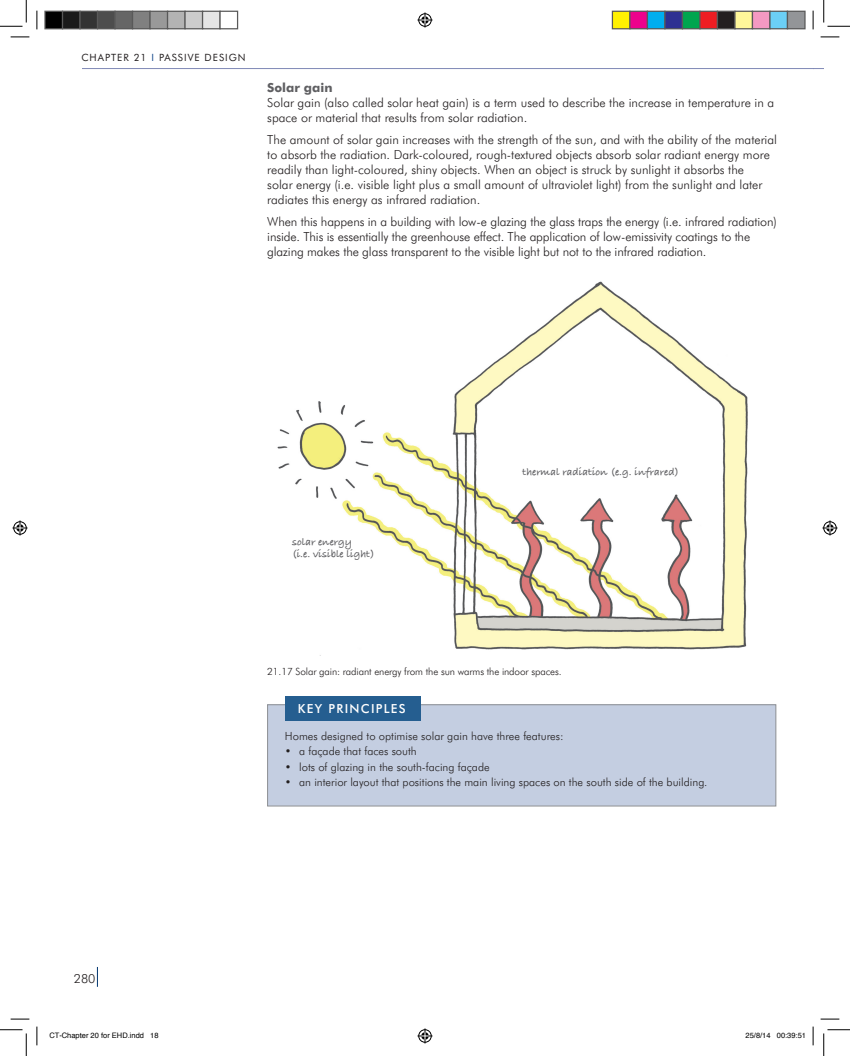
<style>
.page{position:relative;width:850px;height:1056px;background:#fff}
.page>*{position:absolute;margin:0;border:0;box-sizing:border-box;transform-origin:0 0}
.t1{font:300 12.5px/15px "Futura BT";color:#231f20}
.t2{font:500 12.5px "Futura BT";letter-spacing:.1em;color:#fff}
.t3{font:300 11.25px "Futura BT";color:#231f20}
.t4{font:11px/11.2px "Bradley Hand ITCTT Bold";color:#5f5f62}
.t5{font:300 10px "Futura BT";letter-spacing:-.01em;color:#231f20}
.t6{font:10px "Futura BT";letter-spacing:.1em;color:#231f20}
.t7{font:7.5px "Helvetica";color:#000}
.s1{color:#0f4488}
.s2{font-weight:700;color:#5f5f62}
</style>
<div class="page">
<hr style="left:82px;top:68px;width:731px;height:1px;background:#7f89b6">
<svg style="left:97px;top:967px;width:1px;height:19px"></svg>
<img style="left:277px;top:281px;width:471px;height:369px">
<div style="left:268px;top:704px;width:508px;height:101px;background:#c4cee1"></div>
<div style="left:267px;top:704px;width:509px;height:102px;border:1px solid #8f9194"></div>
<div style="left:285px;top:696px;width:136px;height:25px;background:#255e90"></div>
<svg style="left:11px;top:36px;width:18px;height:2px"></svg>
<svg style="left:820px;top:36px;width:19px;height:2px"></svg>
<svg style="left:11px;top:1018px;width:18px;height:1px"></svg>
<svg style="left:820px;top:1018px;width:19px;height:1px"></svg>
<svg style="left:36px;top:11px;width:2px;height:18px"></svg>
<svg style="left:36px;top:1026px;width:2px;height:19px"></svg>
<svg style="left:812px;top:11px;width:2px;height:18px"></svg>
<svg style="left:812px;top:1026px;width:2px;height:19px"></svg>
<svg style="left:0;top:0;width:27px;height:27px"></svg>
<svg style="left:0;top:1029px;width:27px;height:26px"></svg>
<svg style="left:823px;top:0;width:27px;height:27px"></svg>
<svg style="left:823px;top:1029px;width:27px;height:26px"></svg>
<svg style="left:417px;top:13px;width:15px;height:15px"></svg>
<svg style="left:417px;top:1028px;width:15px;height:15px"></svg>
<svg style="left:13px;top:520px;width:15px;height:15px"></svg>
<svg style="left:822px;top:520px;width:15px;height:15px"></svg>
<div style="left:45px;top:11px;width:18px;height:18px;background:#000"></div>
<div style="left:44px;top:11px;width:19px;height:18px;border:1px solid #595959"></div>
<div style="left:63px;top:11px;width:17px;height:18px;background:#1a1a1a"></div>
<div style="left:62px;top:11px;width:19px;height:18px;border:1px solid #595959"></div>
<div style="left:80px;top:11px;width:18px;height:18px;background:#333"></div>
<div style="left:79px;top:11px;width:19px;height:18px;border:1px solid #595959"></div>
<div style="left:98px;top:11px;width:17px;height:18px;background:#4d4d4d"></div>
<div style="left:97px;top:11px;width:19px;height:18px;border:1px solid #595959"></div>
<div style="left:115px;top:11px;width:18px;height:18px;background:#666"></div>
<div style="left:114px;top:11px;width:19px;height:18px;border:1px solid #595959"></div>
<div style="left:133px;top:11px;width:17px;height:18px;background:#808080"></div>
<div style="left:132px;top:11px;width:19px;height:18px;border:1px solid #595959"></div>
<div style="left:150px;top:11px;width:18px;height:18px;background:#999"></div>
<div style="left:149px;top:11px;width:19px;height:18px;border:1px solid #595959"></div>
<div style="left:168px;top:11px;width:17px;height:18px;background:#b3b3b3"></div>
<div style="left:167px;top:11px;width:19px;height:18px;border:1px solid #595959"></div>
<div style="left:185px;top:11px;width:18px;height:18px;background:#ccc"></div>
<div style="left:184px;top:11px;width:19px;height:18px;border:1px solid #595959"></div>
<div style="left:203px;top:11px;width:17px;height:18px;background:#e5e5e5"></div>
<div style="left:202px;top:11px;width:19px;height:18px;border:1px solid #595959"></div>
<div style="left:219px;top:11px;width:19px;height:18px;border:1px solid #595959"></div>
<div style="left:612px;top:11px;width:18px;height:18px;background:#fff101"></div>
<div style="left:612px;top:11px;width:18px;height:18px;border:1px solid #595959"></div>
<div style="left:630px;top:11px;width:17px;height:18px;background:#ed028c"></div>
<div style="left:629px;top:11px;width:19px;height:18px;border:1px solid #595959"></div>
<div style="left:647px;top:11px;width:18px;height:18px;background:#00aeef"></div>
<div style="left:647px;top:11px;width:18px;height:18px;border:1px solid #595959"></div>
<div style="left:665px;top:11px;width:17px;height:18px;background:#2e3092"></div>
<div style="left:664px;top:11px;width:19px;height:18px;border:1px solid #595959"></div>
<div style="left:682px;top:11px;width:18px;height:18px;background:#00a54f"></div>
<div style="left:682px;top:11px;width:18px;height:18px;border:1px solid #595959"></div>
<div style="left:700px;top:11px;width:17px;height:18px;background:#ee1d23"></div>
<div style="left:699px;top:11px;width:19px;height:18px;border:1px solid #595959"></div>
<div style="left:717px;top:11px;width:18px;height:18px;background:#231f20"></div>
<div style="left:717px;top:11px;width:18px;height:18px;border:1px solid #595959"></div>
<div style="left:735px;top:11px;width:17px;height:18px;background:#fff79a"></div>
<div style="left:734px;top:11px;width:19px;height:18px;border:1px solid #595959"></div>
<div style="left:752px;top:11px;width:18px;height:18px;background:#f499c2"></div>
<div style="left:752px;top:11px;width:18px;height:18px;border:1px solid #595959"></div>
<div style="left:770px;top:11px;width:17px;height:18px;background:#6bcff6"></div>
<div style="left:769px;top:11px;width:19px;height:18px;border:1px solid #595959"></div>
<div style="left:787px;top:11px;width:18px;height:18px;background:#939598"></div>
<div style="left:787px;top:11px;width:18px;height:18px;border:1px solid #595959"></div>
<p class="t6" style="left:81px;top:51px;width:166px">CHAPTER 21 <span class="s1">I</span> PASSIVE DESIGN</p>
<p class="t1" style="left:267px;top:80px;width:508px"><span class="s2">Solar gain<br></span>Solar gain (also called solar heat gain) is a term used to describe the increase in temperature in a space or material that results from solar radiation.</p>
<p class="t1" style="left:267px;top:132px;width:511px">The amount of solar gain increases with the strength of the sun, and with the ability of the material to absorb the radiation. Dark-coloured, rough-textured objects absorb solar radiant energy more readily than light-coloured, shiny objects. When an object is struck by sunlight it absorbs the<br>solar energy (i.e. visible light plus a small amount of ultraviolet light) from the sunlight and later radiates this energy as infrared radiation.</p>
<p class="t1" style="left:267px;top:214px;width:511px">When this happens in a building with low-e glazing the glass traps the energy (i.e. infrared radiation) inside. This is essentially the greenhouse effect. The application of low-emissivity coatings to the glazing makes the glass transparent to the visible light but not to the infrared radiation.</p>
<p class="t1" style="left:81px;top:970px;width:16px">18</p>
<p class="t1" style="left:74px;top:971px;width:23px">280</p>
<p class="t4" style="left:292px;top:536px;width:84px">solar energy<br>(i.e. visible light)</p>
<p class="t4" style="left:522px;top:466px;width:158px">thermal radiation (e.g. infrared)</p>
<p class="t5" style="left:267px;top:665px;width:296px">21.17 Solar gain: radiant energy from the sun warms the indoor spaces.</p>
<p class="t2" style="left:298px;top:701px;width:109px">KEY PRINCIPLES</p>
<p class="t3" style="left:285px;top:729px;width:280px">Homes designed to optimise solar gain have three features:</p>
<p class="t3" style="left:285px;top:744px;width:133px">• a façade that faces south</p>
<p class="t3" style="left:285px;top:759px;width:206px">• lots of glazing in the south-facing façade</p>
<p class="t3" style="left:285px;top:774px;width:424px">• an interior layout that positions the main living spaces on the south side of the building.</p>
<p class="t7" style="left:49px;top:1028px;width:111px">CT-Chapter 20 for EHD.indd 18</p>
<p class="t7" style="left:745px;top:1028px;width:62px">25/8/14 00:39:51</p>
</div>
